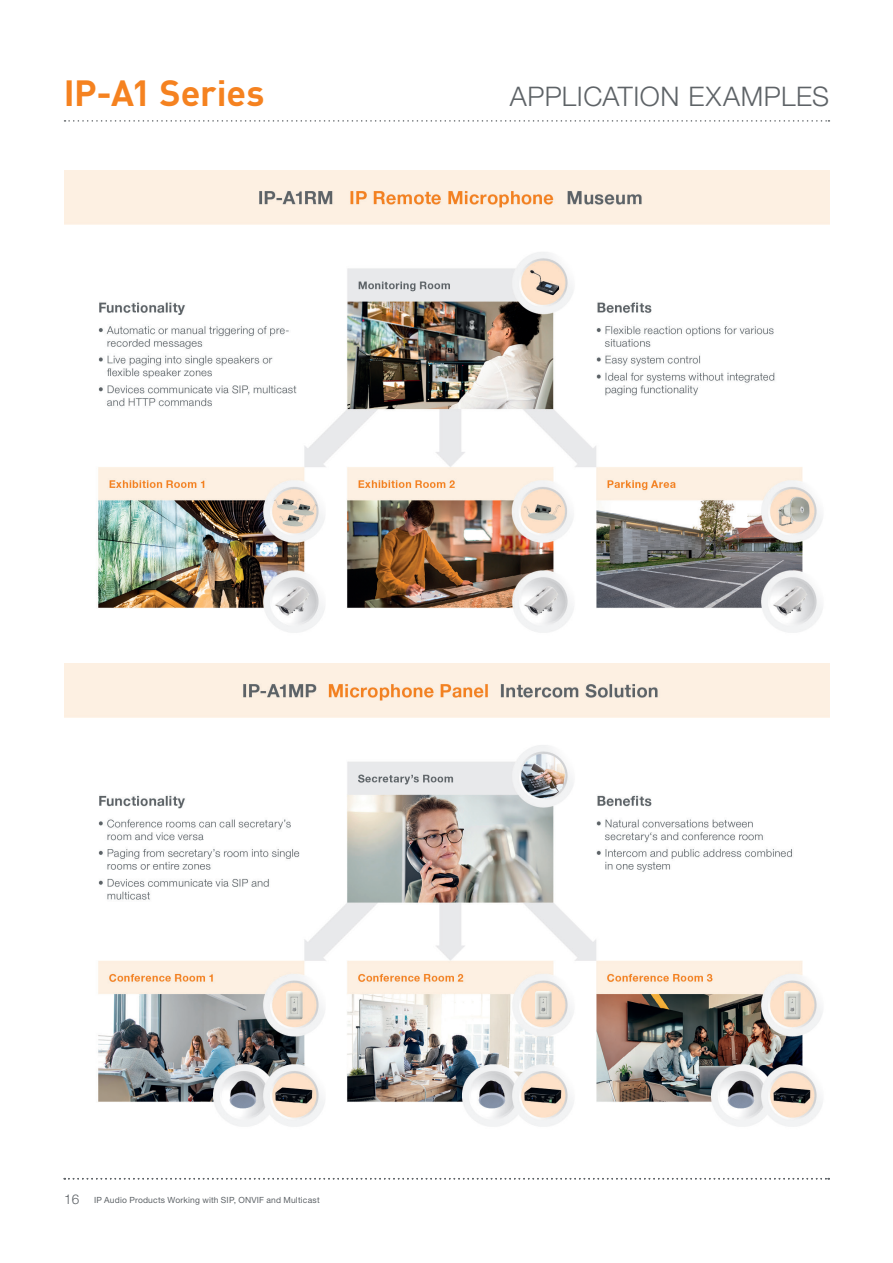
<style>
.page{position:relative;width:893px;height:1263px;background:#fff}
.page>*{position:absolute;margin:0;border:0;box-sizing:border-box;transform-origin:0 0}
.t1{font:700 36px "DINOT";letter-spacing:-.005em;color:#f58220}
.t2{font:27px "Helvetica Neue World 45 Lt";letter-spacing:.02em;color:#5e6367}
.t3{font:8.55px "Helvetica Neue World 55 Roman";letter-spacing:.02em;color:#5e6367}
.s1{font-family:"Helvetica Neue World 45 Lt";font-size:13.5px}
</style>
<div class="page">
<svg style="left:65px;top:120px;width:764px;height:2px"></svg>
<svg style="left:64px;top:1178px;width:765px;height:1px"></svg>
<img style="left:64px;top:170px;width:766px;height:463px">
<img style="left:64px;top:663px;width:766px;height:464px">
<h1 class="t1" style="left:64px;top:65px;width:202px">IP-A1 Series</h1>
<h2 class="t2" style="left:510px;top:81px;width:321px">APPLICATION EXAMPLES</h2>
<p class="t3" style="left:64px;top:1195px;width:257px"><span class="s1">16</span> IP Audio Products Working with SIP, ONVIF and Multicast</p>
</div>
